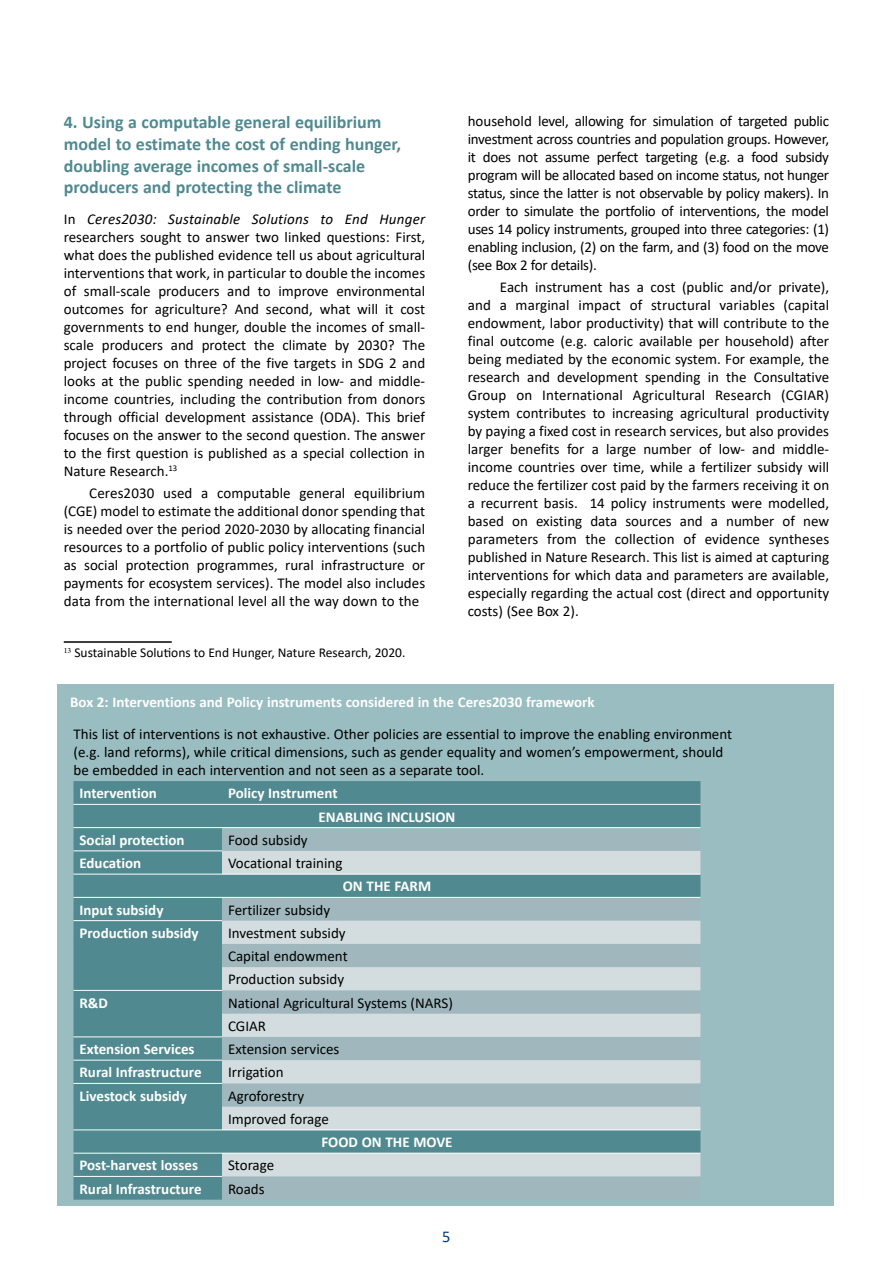
<style>
.page{position:relative;width:893px;height:1263px;background:#fff}
.page>*{position:absolute;margin:0;border:0;box-sizing:border-box;transform-origin:0 0}
.t1{font:700 18px/21.6px "Calibri";color:#508a90}
.t2{font:16.5px "Calibri";color:#003e7e}
.t3{font:15px/18px "Calibri";color:#000;text-align:justify}
.t4{font:700 15px/23.2px "Calibri";color:#fff}
.t5{font:13.5px "Calibri";color:#000}
.s1{font-style:italic}
</style>
<div class="page">
<div style="left:57px;top:684px;width:776px;height:521px;background:#99bdc1"></div>
<hr style="left:64px;top:641px;width:108px;height:2px;background:#000">
<div style="left:74px;top:781px;width:626px;height:419px;background:#508a90"></div>
<svg style="left:222px;top:828px;width:478px;height:372px"></svg>
<svg style="left:222px;top:851px;width:478px;height:325px"></svg>
<hr style="left:74px;top:850px;width:148px;height:1px;background:#fff">
<hr style="left:74px;top:920px;width:148px;height:1px;background:#fff">
<hr style="left:74px;top:990px;width:148px;height:1px;background:#fff">
<hr style="left:74px;top:1036px;width:148px;height:1px;background:#fff">
<hr style="left:74px;top:1060px;width:148px;height:1px;background:#fff">
<hr style="left:74px;top:1083px;width:148px;height:1px;background:#fff">
<hr style="left:74px;top:1176px;width:148px;height:1px;background:#fff">
<hr style="left:74px;top:1129px;width:148px;height:1px;background:#fff">
<hr style="left:222px;top:1129px;width:478px;height:1px;background:#fff">
<hr style="left:74px;top:1153px;width:148px;height:1px;background:#fff">
<hr style="left:222px;top:1153px;width:478px;height:1px;background:#fff">
<hr style="left:74px;top:874px;width:148px;height:1px;background:#fff">
<hr style="left:222px;top:874px;width:478px;height:1px;background:#fff">
<hr style="left:74px;top:897px;width:148px;height:1px;background:#fff">
<hr style="left:222px;top:897px;width:478px;height:1px;background:#fff">
<hr style="left:74px;top:827px;width:148px;height:1px;background:#fff">
<hr style="left:222px;top:827px;width:478px;height:1px;background:#fff">
<hr style="left:74px;top:804px;width:148px;height:1px;background:#fff">
<hr style="left:222px;top:804px;width:478px;height:1px;background:#fff">
<p class="t1" style="left:64px;top:111px;width:339px">4. Using a computable general equilibrium model to estimate the cost of ending hunger, doubling average incomes of small-scale producers and protecting the climate</p>
<p class="t3" style="left:64px;top:210px;width:363px">In <span class="s1">Ceres2030: Sustainable Solutions to End Hunger </span>researchers sought to answer two linked questions: First, what does the published evidence tell us about agricultural interventions that work, in particular to double the incomes of small-scale producers and to improve environmental outcomes for agriculture? And second, what will it cost governments to end hunger, double the incomes of small&shy;scale producers and protect the climate by 2030? The project focuses on three of the five targets in SDG 2 and looks at the public spending needed in low- and middle&shy;income countries, including the contribution from donors through official development assistance (ODA). This brief focuses on the answer to the second question. The answer to the first question is published as a special collection in Nature Research.<sup>13</sup></p>
<p class="t3" style="left:64px;top:484px;width:363px;text-indent:26px">Ceres2030 used a computable general equilibrium (CGE) model to estimate the additional donor spending that is needed over the period 2020-2030 by allocating financial resources to a portfolio of public policy interventions (such as social protection programmes, rural infrastructure or payments for ecosystem services). The model also includes data from the international level all the way down to the</p>
<p class="t5" style="left:64px;top:643px;width:343px"><sup>13</sup> Sustainable Solutions to End Hunger, Nature Research, 2020.</p>
<p class="t3" style="left:468px;top:112px;width:363px">household level, allowing for simulation of targeted public investment across countries and population groups. However, it does not assume perfect targeting (e.g. a food subsidy program will be allocated based on income status, not hunger status, since the latter is not observable by policy makers). In order to simulate the portfolio of interventions, the model uses 14 policy instruments, grouped into three categories: (1) enabling inclusion, (2) on the farm, and (3) food on the move (see Box 2 for details).</p>
<p class="t3" style="left:468px;top:278px;width:363px;text-indent:32px">Each instrument has a cost (public and/or private), and a marginal impact of structural variables (capital endowment, labor productivity) that will contribute to the final outcome (e.g. caloric available per household) after being mediated by the economic system. For example, the research and development spending in the Consultative Group on International Agricultural Research (CGIAR) system contributes to increasing agricultural productivity by paying a fixed cost in research services, but also provides larger benefits for a large number of low- and middle&shy;income countries over time, while a fertilizer subsidy will reduce the fertilizer cost paid by the farmers receiving it on a recurrent basis. 14 policy instruments were modelled, based on existing data sources and a number of new parameters from the collection of evidence syntheses published in Nature Research. This list is aimed at capturing interventions for which data and parameters are available, especially regarding the actual cost (direct and opportunity costs) (See Box 2).</p>
<p class="t4" style="left:70px;top:690px;width:526px">Box 2: Interventions and Policy instruments considered in the Ceres2030 framework</p>
<p class="t3" style="left:74px;top:725px;width:660px;text-align:left">This list of interventions is not exhaustive. Other policies are essential to improve the enabling environment (e.g. land reforms), while critical dimensions, such as gender equality and women’s empowerment, should be embedded in each intervention and not seen as a separate tool.</p>
<p class="t4" style="left:80px;top:781px;width:79px">Intervention</p>
<p class="t4" style="left:319px;top:781px;width:138px;text-indent:-91px">Policy Instrument<br>ENABLING INCLUSION</p>
<p class="t4" style="left:80px;top:828px;width:107px">Social protection</p>
<p class="t3" style="left:228px;top:830px;width:81px">Food subsidy</p>
<p class="t4" style="left:80px;top:851px;width:63px">Education</p>
<p class="t3" style="left:228px;top:854px;width:116px">Vocational training</p>
<p class="t4" style="left:343px;top:874px;width:90px">ON THE FARM</p>
<p class="t4" style="left:80px;top:898px;width:85px">Input subsidy</p>
<p class="t3" style="left:228px;top:900px;width:104px">Fertilizer subsidy</p>
<p class="t4" style="left:80px;top:921px;width:121px">Production subsidy</p>
<p class="t3" style="left:228px;top:921px;width:121px;line-height:23.2px;text-align:left">Investment subsidy<br>Capital endowment<br>Production subsidy</p>
<p class="t4" style="left:80px;top:991px;width:30px">R&amp;D</p>
<p class="t3" style="left:228px;top:991px;width:226px;line-height:23.2px">National Agricultural Systems (NARS)<br>CGIAR</p>
<p class="t4" style="left:80px;top:1037px;width:117px">Extension Services</p>
<p class="t3" style="left:228px;top:1040px;width:113px">Extension services</p>
<p class="t4" style="left:80px;top:1060px;width:124px">Rural Infrastructure</p>
<p class="t3" style="left:228px;top:1063px;width:57px">Irrigation</p>
<p class="t4" style="left:80px;top:1084px;width:109px">Livestock subsidy</p>
<p class="t3" style="left:228px;top:1084px;width:102px;line-height:23.2px">Agroforestry<br>Improved forage</p>
<p class="t4" style="left:321px;top:1130px;width:133px">FOOD ON THE MOVE</p>
<p class="t4" style="left:79px;top:1153px;width:120px">Post-harvest losses</p>
<p class="t3" style="left:228px;top:1156px;width:48px">Storage</p>
<p class="t4" style="left:79px;top:1177px;width:124px">Rural Infrastructure</p>
<p class="t3" style="left:228px;top:1179px;width:38px">Roads</p>
<p class="t2" style="left:442px;top:1225px;width:10px">5</p>
</div>
